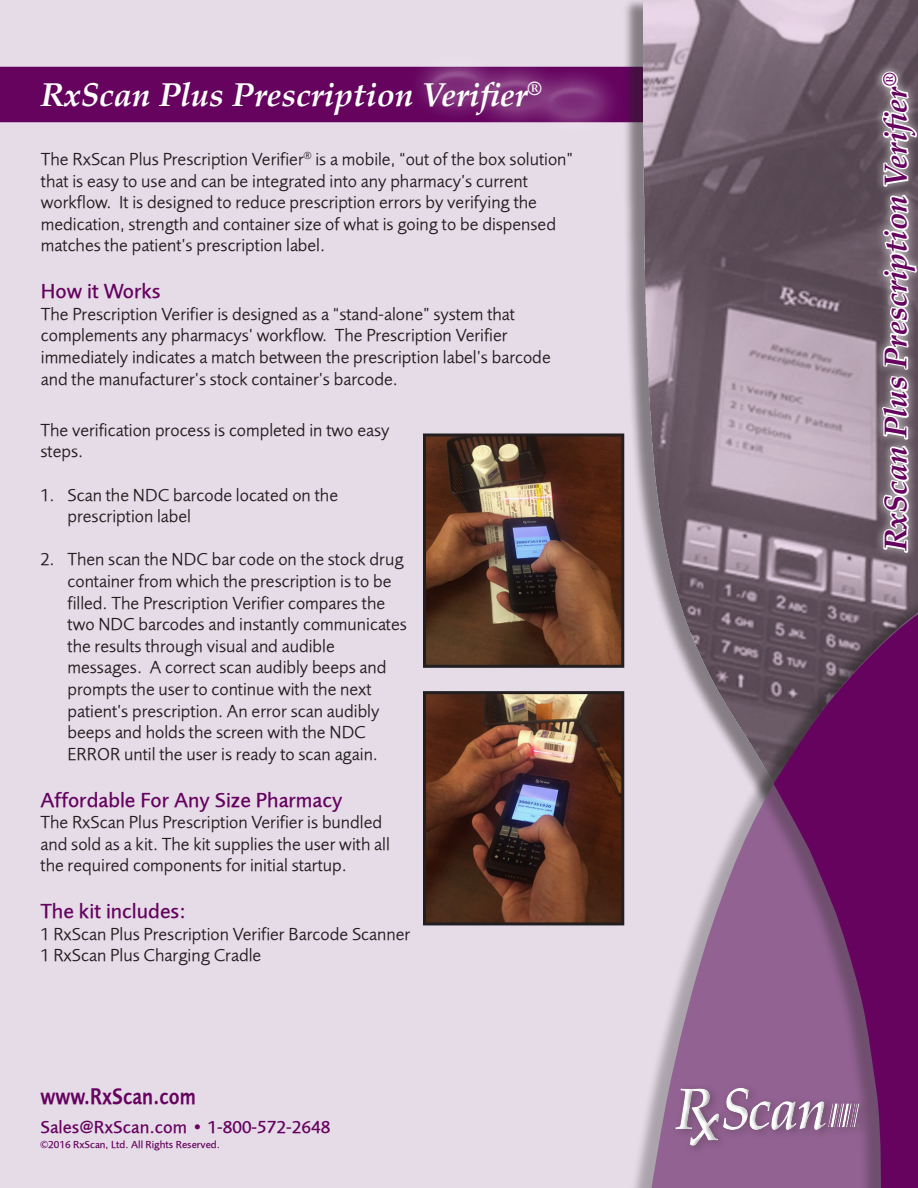
<style>
.page{position:relative;width:918px;height:1188px;background:#e6dce8}
.page>*{position:absolute;margin:0;border:0;box-sizing:border-box;transform-origin:0 0}
.t1{font:italic 700 33px "Palatino Linotype";color:#fff}
.t2{font:italic 700 31.5px "Palatino Linotype";color:#65035f}
.t3{font:23.4px "Foundry Sans Demi";color:#65035f;scale:.83 1}
.t4{font:500 21px "Foundry Sans";color:#65035f}
.t5{font:18px/21.6px "Foundry Sans Normal";color:#231f20}
.t6{font:500 18px "Foundry Sans";color:#65035f}
.t7{font:500 10.5px "Foundry Sans";color:#65035f}
</style>
<div class="page">
<div style="left:0;top:67px;width:403px;height:55px;background:#65035f"></div>
<div style="left:623px;top:0;width:291px;height:1188px;background:#231f20;opacity:.5"></div>
<img style="left:644px;top:0;width:274px;height:595px">
<div style="left:627px;top:595px;width:291px;height:593px;background:#231f20;opacity:.3"></div>
<div style="left:520px;top:61px;width:103px;height:77px;background:#fff;opacity:.5"></div>
<div style="left:545px;top:86px;width:59px;height:19px;background:#fff;opacity:.52"></div>
<div style="left:545px;top:93px;width:59px;height:25px;background:#7f2f7a"></div>
<div style="left:462px;top:53px;width:103px;height:78px;background:#fff;opacity:.5"></div>
<div style="left:487px;top:79px;width:58px;height:19px;background:#fff;opacity:.52"></div>
<div style="left:487px;top:86px;width:58px;height:25px;background:#82337d"></div>
<div style="left:403px;top:44px;width:103px;height:78px;background:#fff;opacity:.5"></div>
<div style="left:428px;top:69px;width:59px;height:19px;background:#fff;opacity:.52"></div>
<div style="left:428px;top:76px;width:59px;height:26px;background:#65035f;opacity:.6"></div>
<svg style="left:647px;top:605px;width:271px;height:583px"></svg>
<div style="left:872px;top:63px;width:46px;height:500px;background:#fff;opacity:.75"></div>
<svg style="left:874px;top:69px;width:44px;height:486px;background:#a299a0"></svg>
<img style="left:427px;top:695px;width:193px;height:226px">
<div style="left:423px;top:691px;width:201px;height:234px;border:3px solid #231f20"></div>
<img style="left:427px;top:438px;width:193px;height:226px">
<div style="left:423px;top:434px;width:201px;height:234px;border:3px solid #231f20"></div>
<p class="t1" style="left:40px;top:72px;width:503px">RxScan Plus Prescription Verifier<sup>®</sup></p>
<p class="t2" style="left:873px;top:551px;width:480px;rotate:-90deg">RxScan Plus Prescription Verifier<sup>®</sup></p>
<p class="t5" style="left:41px;top:148px;width:534px">The RxScan Plus Prescription Verifier<sup>®</sup> is a mobile, “out of the box solution” that is easy to use and can be integrated into any pharmacy’s current workflow. It is designed to reduce prescription errors by verifying the medication, strength and container size of what is going to be dispensed matches the patient’s prescription label.</p>
<p class="t4" style="left:41px;top:279px;width:121px">How it Works</p>
<p class="t5" style="left:41px;top:303px;width:511px">The Prescription Verifier is designed as a “stand-alone” system that complements any pharmacys’ workflow. The Prescription Verifier immediately indicates a match between the prescription label’s barcode and the manufacturer’s stock container’s barcode.</p>
<p class="t5" style="left:40px;top:419px;width:350px">The verification process is completed in two easy steps.</p>
<p class="t5" style="left:68px;top:484px;width:272px;text-indent:-27px">1. Scan the NDC barcode located on the prescription label</p>
<p class="t5" style="left:68px;top:548px;width:341px;text-indent:-27px">2. Then scan the NDC bar code on the stock drug container from which the prescription is to be filled. The Prescription Verifier compares the two NDC barcodes and instantly communicates the results through visual and audible messages. A correct scan audibly beeps and prompts the user to continue with the next patient’s prescription. An error scan audibly beeps and holds the screen with the NDC ERROR until the user is ready to scan again.</p>
<p class="t4" style="left:40px;top:787px;width:304px">Affordable For Any Size Pharmacy</p>
<p class="t5" style="left:40px;top:811px;width:351px">The RxScan Plus Prescription Verifier is bundled and sold as a kit. The kit supplies the user with all the required components for initial startup.</p>
<p class="t4" style="left:40px;top:899px;width:147px">The kit includes:</p>
<p class="t5" style="left:40px;top:923px;width:371px">1 RxScan Plus Prescription Verifier Barcode Scanner</p>
<p class="t5" style="left:40px;top:944px;width:222px">1 RxScan Plus Charging Cradle</p>
<p class="t3" style="left:41px;top:1083px;width:189px">www.RxScan.com</p>
<p class="t6" style="left:41px;top:1116px;width:291px">Sales@RxScan.com • 1-800-572-2648</p>
<p class="t7" style="left:41px;top:1138px;width:181px">©2016 RxScan, Ltd. All Rights Reserved.</p>
</div>
